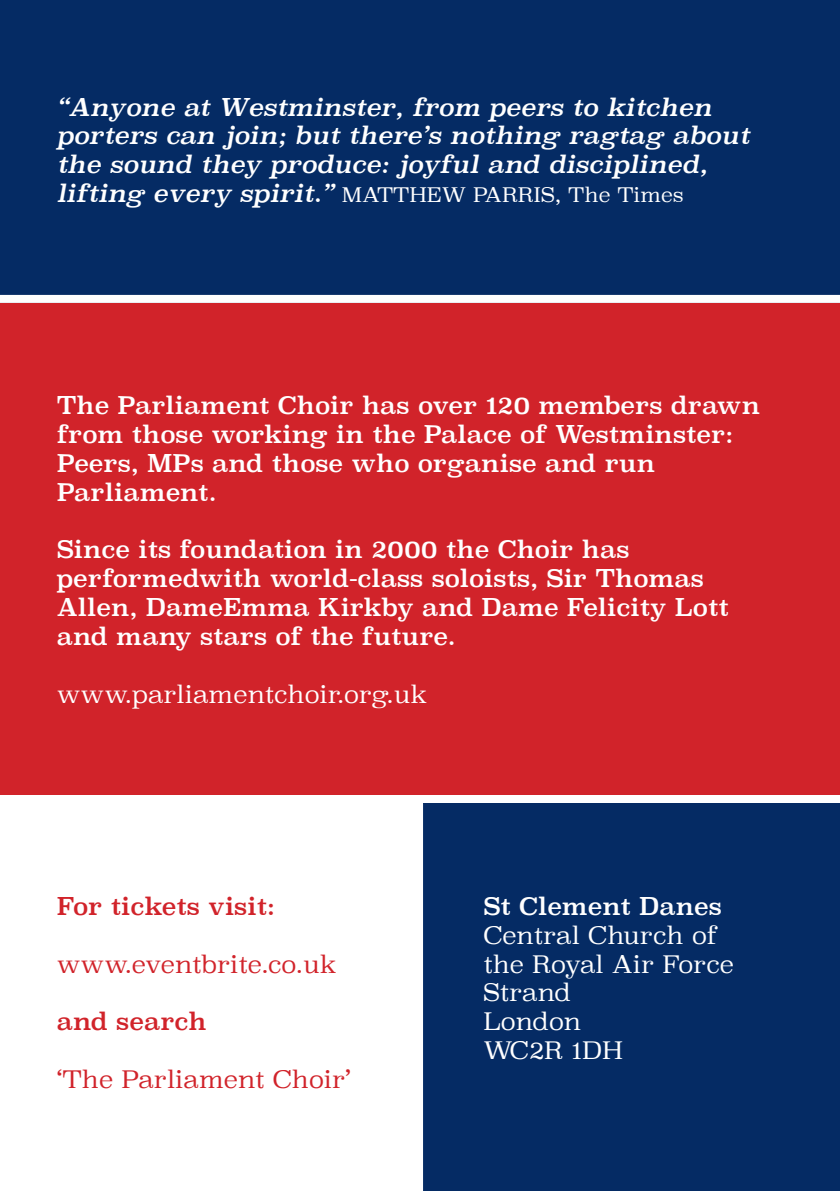
<style>
.page{position:relative;width:840px;height:1191px;background:#fff}
.page>*{position:absolute;margin:0;border:0;box-sizing:border-box;transform-origin:0 0}
.t1{font:24px/28.8px "Superclarendon";color:#fff}
.t2{font:italic 24px "Superclarendon";color:#fff}
.t3{font:300 24px/28.8px "Superclarendon";color:#fff}
.t4{font:300 24px "Superclarendon";color:#d1232a}
.t5{font:24px "Superclarendon";color:#d1232a}
.t6{font:300 20px "Superclarendon";color:#fff}
.s1{font-weight:400;font-style:italic;font-size:24px}
</style>
<div class="page">
<div style="left:0;top:303px;width:839px;height:492px;background:#d1232a"></div>
<div style="left:0;top:0;width:839px;height:303px;background:#052b64"></div>
<div style="left:0;top:295px;width:839px;height:8px;background:#fff"></div>
<div style="left:423px;top:803px;width:416px;height:388px;background:#052b64"></div>
<p class="t2" style="left:57px;top:92px;width:656px">“Anyone at Westminster, from peers to kitchen</p>
<p class="t2" style="left:57px;top:121px;width:694px">porters can join; but there’s nothing ragtag about</p>
<p class="t2" style="left:57px;top:150px;width:652px">the sound they produce: joyful and disciplined,</p>
<p class="t6" style="left:57px;top:181px;width:627px"><span class="s1">lifting every spirit.”</span> MATTHEW PARRIS, The Times</p>
<p class="t1" style="left:57px;top:393px;width:704px">The Parliament Choir has over 120 members drawn</p>
<p class="t1" style="left:57px;top:422px;width:677px">from those working in the Palace of Westminster:</p>
<p class="t1" style="left:57px;top:451px;width:599px">Peers, MPs and those who organise and run<br>Parliament.</p>
<p class="t1" style="left:57px;top:537px;width:574px">Since its foundation in 2000 the Choir has</p>
<p class="t1" style="left:57px;top:566px;width:673px">performedwith world-class soloists, Sir Thomas<br>Allen, DameEmma Kirkby and Dame Felicity Lott and many stars of the future.</p>
<p class="t3" style="left:57px;top:681px;width:372px">www.parliamentchoir.org.uk</p>
<p class="t5" style="left:57px;top:890px;width:219px">For tickets visit:</p>
<p class="t4" style="left:57px;top:948px;width:281px">www.eventbrite.co.uk</p>
<p class="t5" style="left:57px;top:1005px;width:151px">and search</p>
<p class="t4" style="left:57px;top:1063px;width:295px">‘The Parliament Choir’</p>
<p class="t1" style="left:483px;top:893px;width:240px">St Clement Danes</p>
<p class="t3" style="left:483px;top:922px;width:252px">Central Church of the Royal Air Force</p>
<p class="t3" style="left:483px;top:980px;width:89px">Strand</p>
<p class="t3" style="left:483px;top:1009px;width:99px">London</p>
<p class="t3" style="left:483px;top:1038px;width:141px">WC2R 1DH</p>
</div>
